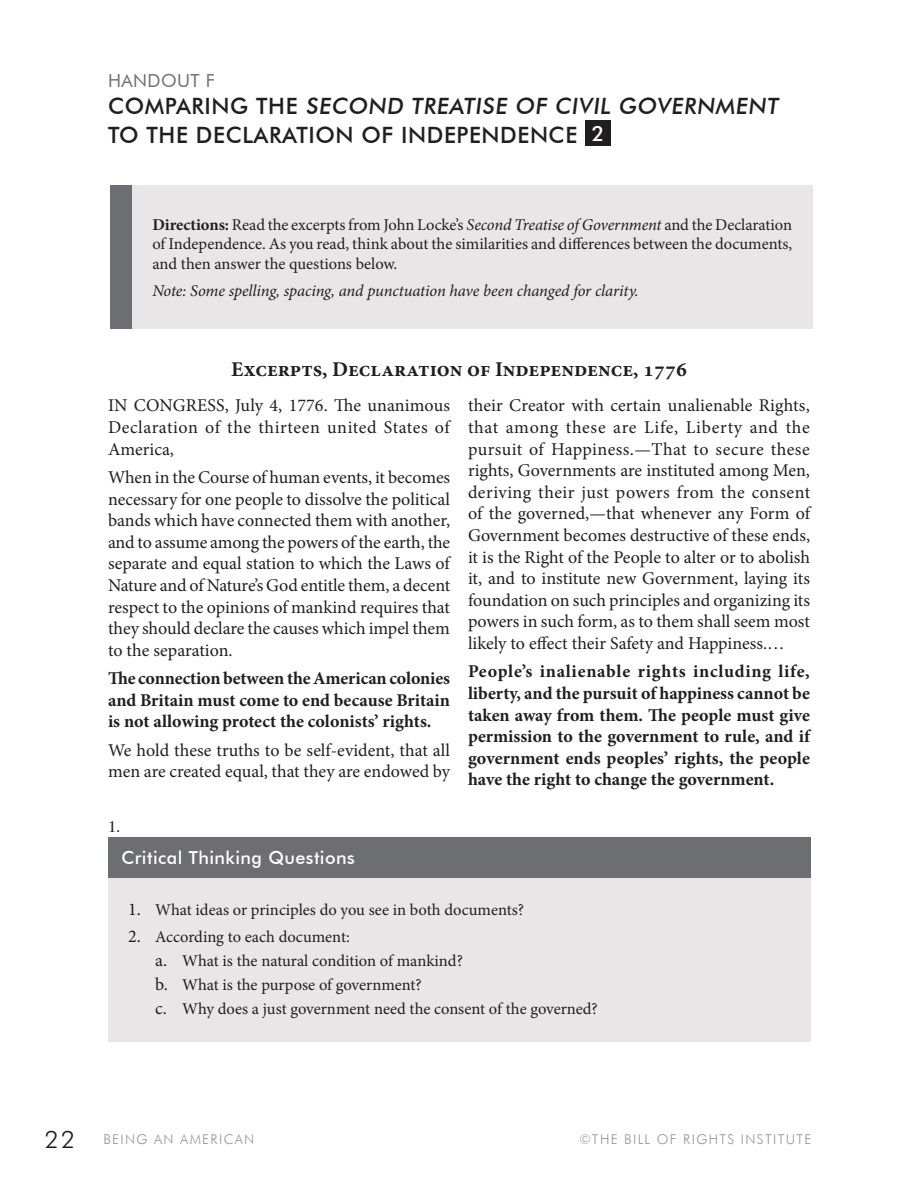
<style>
.page{position:relative;width:918px;height:1188px;background:#fff}
.page>*{position:absolute;margin:0;border:0;box-sizing:border-box;transform-origin:0 0}
.t1{font:500 22.5px/28.8px "Futura BT";letter-spacing:.025em;color:#201e1e}
.t2{font:700 21px "Minion Pro";color:#201e1e}
.t3{font:18px/21.6px "Minion Pro";color:#201e1e;text-align:justify}
.t4{font:700 18px/21.6px "Minion Pro";color:#201e1e;text-align:justify}
.t5{font:500 18px "Futura BT";letter-spacing:.025em;color:#fff}
.t6{font:18px "Futura BT";letter-spacing:.025em;color:#6d6e71}
.t7{font:16.5px/24.2px "Minion Pro";color:#201e1e}
.t8{font:italic 16.5px "Minion Pro";letter-spacing:-.01em;color:#201e1e}
.t9{font:300 13.5px "Futura BT";letter-spacing:.1em;color:#929498}
.s1{font-size:21px;color:#fff}
.s2{font-weight:700}
.s3{font-style:italic}
.s4{font-size:18px}
.s5{font-size:24px;color:#201e1e}
</style>
<div class="page">
<div style="left:108px;top:875px;width:702px;height:167px;background:#e8e6e6"></div>
<div style="left:108px;top:837px;width:702px;height:40px;background:#6d6e71"></div>
<div style="left:586px;top:121px;width:25px;height:25px;background:#201e1e"></div>
<div style="left:110px;top:185px;width:32px;height:143px;background:#6d6e71"></div>
<div style="left:132px;top:185px;width:681px;height:143px;background:#e8e6e6"></div>
<p class="t6" style="left:108px;top:70px;width:109px">HANDOUT F</p>
<p class="t1" style="left:108px;top:92px;width:675px">COMPARING THE SECOND TREATISE OF CIVIL GOVERNMENT<br>TO THE DECLARATION OF INDEPENDENCE <span class="s1">2</span></p>
<p class="t7" style="left:152px;top:216px;width:641px;line-height:19.8px;text-align:justify"><span class="s2">Directions:</span> Read the excerpts from John Locke’s <span class="s3">Second Treatise of Government</span> and the Declaration of Independence. As you read, think about the similarities and differences between the documents, and then answer the questions below.</p>
<p class="t8" style="left:152px;top:284px;width:488px">Note: Some spelling, spacing, and punctuation have been changed for clarity.</p>
<p class="t2" style="left:231px;top:361px;width:457px">Excerpts, Declaration of Independence, 1776</p>
<p class="t3" style="left:108px;top:396px;width:343px">IN CONGRESS, July 4, 1776. The unanimous Declaration of the thirteen united States of America,</p>
<p class="t3" style="left:108px;top:468px;width:344px">When in the Course of human events, it becomes necessary for one people to dissolve the political bands which have connected them with another, and to assume among the powers of the earth, the separate and equal station to which the Laws of Nature and of Nature’s God entitle them, a decent respect to the opinions of mankind requires that they should declare the causes which impel them to the separation.</p>
<p class="t4" style="left:108px;top:669px;width:344px">The connection between the American colonies and Britain must come to end because Britain is not allowing protect the colonists’ rights.</p>
<p class="t3" style="left:108px;top:741px;width:344px">We hold these truths to be self-evident, that all men are created equal, that they are endowed by</p>
<p class="t3" style="left:468px;top:396px;width:344px">their Creator with certain unalienable Rights, that among these are Life, Liberty and the pursuit of Happiness.—That to secure these rights, Governments are instituted among Men, deriving their just powers from the consent of the governed,—that whenever any Form of Government becomes destructive of these ends, it is the Right of the People to alter or to abolish it, and to institute new Government, laying its foundation on such principles and organizing its powers in such form, as to them shall seem most likely to effect their Safety and Happiness.…</p>
<p class="t4" style="left:468px;top:662px;width:345px">People’s inalienable rights including life, liberty, and the pursuit of happiness cannot be taken away from them. The people must give permission to the government to rule, and if government ends peoples’ rights, the people have the right to change the government.</p>
<p class="t5" style="left:122px;top:847px;width:235px">Critical Thinking Questions</p>
<p class="t7" style="left:128px;top:899px;width:397px"><span class="s4">1.</span> What ideas or principles do you see in both documents?</p>
<p class="t7" style="left:155px;top:926px;width:444px;text-indent:-27px"><span class="s4">2.</span> According to each document:<br><span class="s4">a.</span> What is the natural condition of mankind?<br><span class="s4">b.</span> What is the purpose of government?<br><span class="s4">c.</span> Why does a just government need the consent of the governed?</p>
<p class="t9" style="left:45px;top:1131px;width:211px"><span class="s5">22</span> BEING AN AMERICAN</p>
<p class="t9" style="left:579px;top:1131px;width:234px">©THE BILL OF RIGHTS INSTITUTE</p>
</div>
